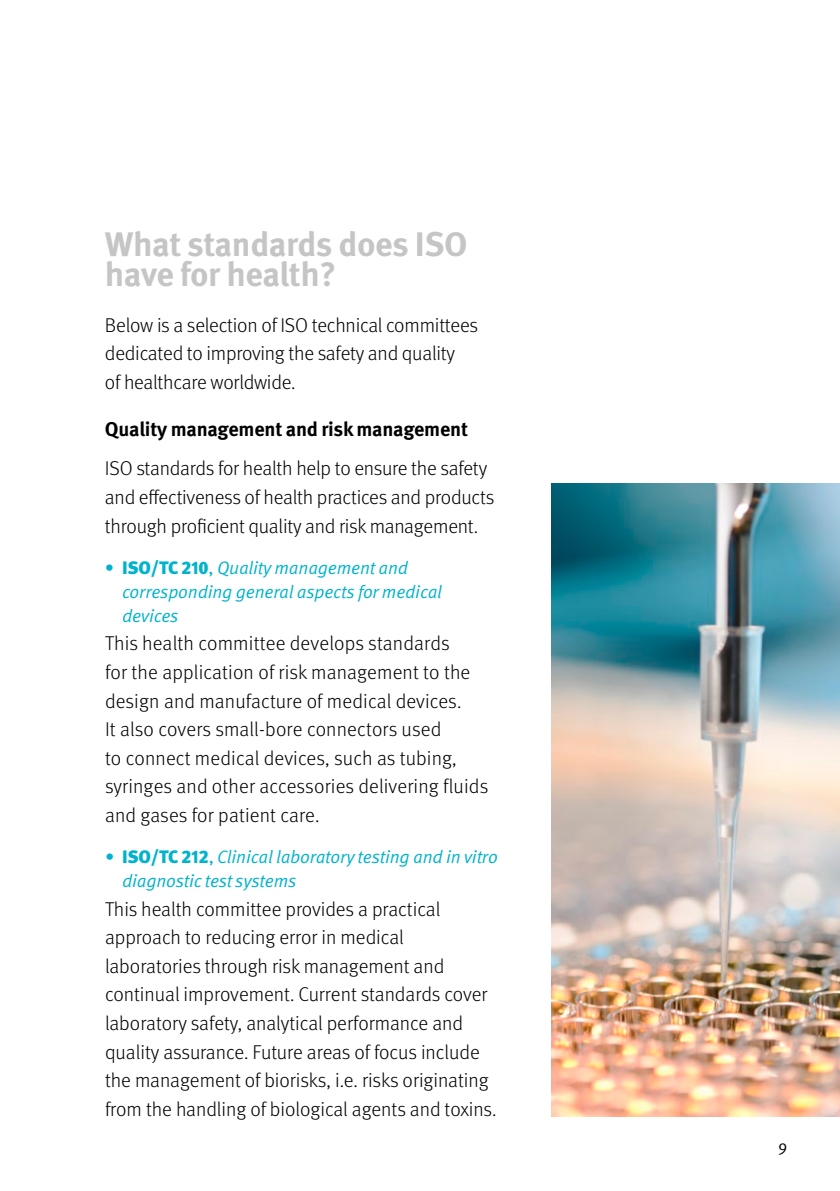
<style>
.page{position:relative;width:840px;height:1191px;background:#fff}
.page>*{position:absolute;margin:0;border:0;box-sizing:border-box;transform-origin:0 0}
.t1{font:700 34px/30px "Meta Pro";letter-spacing:-.015em;color:#c5c5c6}
.t2{font:300 20px/28.6px "Meta Pro";color:#000}
.t3{font:700 20px "Meta Pro";letter-spacing:-.01em;color:#000}
.t4{font:18px/24px "Meta Pro Norm Ita";letter-spacing:-.01em;color:#00b3cc}
.t5{font:16px "Meta Pro Norm";color:#000}
.s1{font-family:"Meta Pro Norm"}
.s2{font-family:"Meta Pro";font-weight:900}
</style>
<div class="page">
<img style="left:551px;top:484px;width:288px;height:632px">
<h1 class="t1" style="left:105px;top:227px;width:364px">What standards does ISO have for health?</h1>
<p class="t2" style="left:105px;top:309px;width:374px">Below is a selection of ISO technical committees dedicated to improving the safety and quality<br>of healthcare worldwide.</p>
<p class="t3" style="left:105px;top:413px;width:364px">Quality management and risk management</p>
<p class="t2" style="left:105px;top:453px;width:390px">ISO standards for health help to ensure the safety and effectiveness of health practices and products through proficient quality and risk management.</p>
<p class="t4" style="left:122px;top:554px;width:321px;text-indent:-17px"><span class="s1">•</span> <span class="s2">ISO/TC 210</span><span class="s1">,</span> Quality management and corresponding general aspects for medical devices</p>
<p class="t2" style="left:105px;top:628px;width:384px">This health committee develops standards<br>for the application of risk management to the design and manufacture of medical devices.<br>It also covers small-bore connectors used<br>to connect medical devices, such as tubing, syringes and other accessories delivering fluids and gases for patient care.</p>
<p class="t4" style="left:122px;top:843px;width:377px;text-indent:-17px"><span class="s1">•</span> <span class="s2">ISO/TC 212</span><span class="s1">,</span> Clinical laboratory testing and in vitro diagnostic test systems</p>
<p class="t2" style="left:105px;top:893px;width:393px">This health committee provides a practical approach to reducing error in medical laboratories through risk management and continual improvement. Current standards cover laboratory safety, analytical performance and quality assurance. Future areas of focus include the management of biorisks, i.e. risks originating from the handling of biological agents and toxins.</p>
<p class="t5" style="left:777px;top:1136px;width:11px">9</p>
</div>
